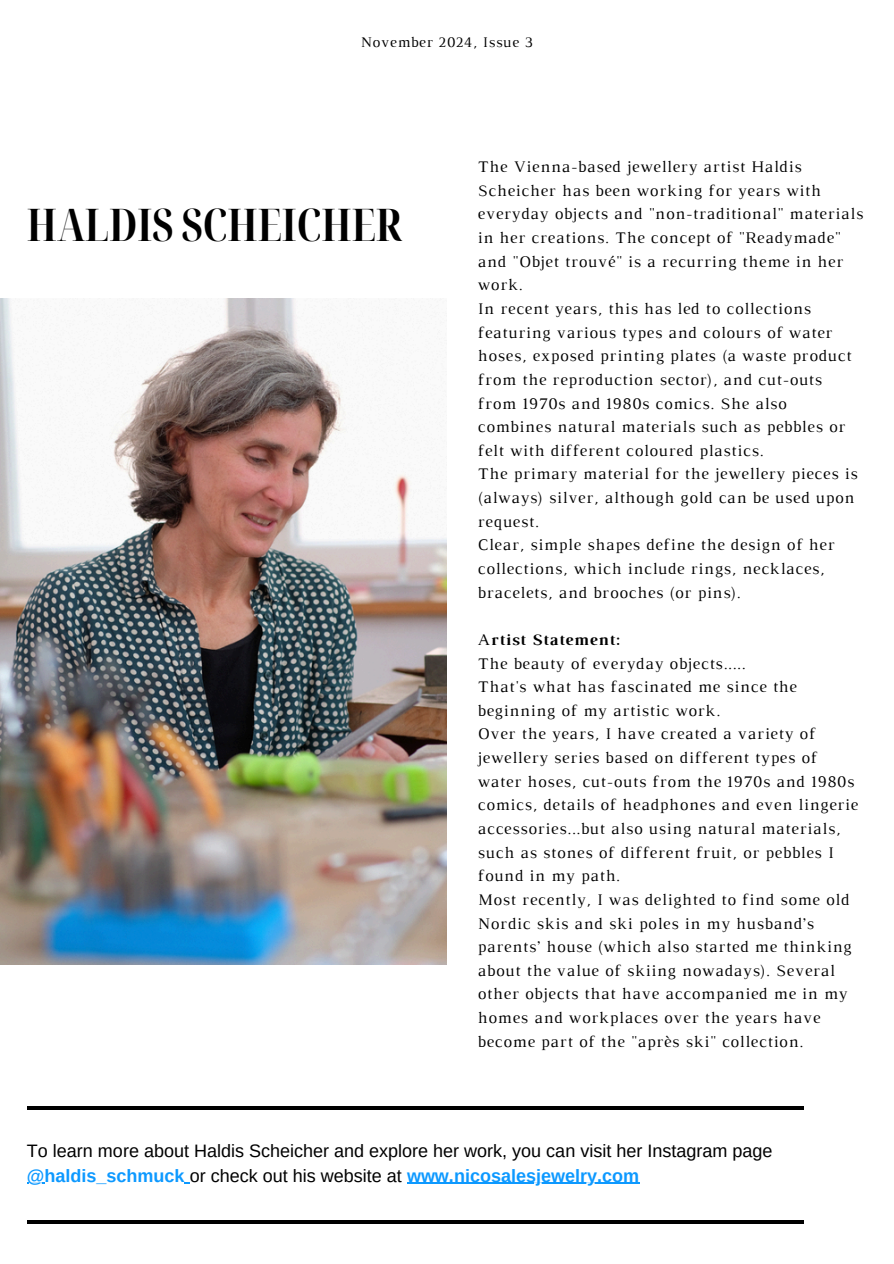
<style>
.page{position:relative;width:894px;height:1264px;background:#fff}
.page>*{position:absolute;margin:0;border:0;box-sizing:border-box;transform-origin:0 0}
.t1{font:700 extra-condensed 45px "Noto Serif Display";color:#000}
.t2{font:18px/24.8px "Arimo";color:#000}
.t3{font:16.5px/23.7px "Luthier";letter-spacing:.05em;color:#000}
.t4{font:15px "Luthier";letter-spacing:.05em;color:#000}
.s1{font-weight:700}
.s2{font-weight:700;color:#0d99ff}
</style>
<div class="page">
<svg style="left:27px;top:1182px;width:17px;height:1px"></svg>
<hr style="left:407px;top:1182px;width:47px;height:1px;background:#0d99ff">
<hr style="left:454px;top:1182px;width:185px;height:1px;background:#0d99ff">
<hr style="left:27px;top:1106px;width:776px;height:3px;background:#000">
<hr style="left:27px;top:1220px;width:776px;height:3px;background:#000">
<img style="left:0;top:298px;width:447px;height:666px">
<p class="t4" style="left:361px;top:37px;width:173px">November 2024, Issue 3</p>
<h2 class="t1" style="left:27px;top:193px;width:376px">HALDIS SCHEICHER</h2>
<h2 class="t3" style="left:477px;top:156px;width:387px">The Vienna-based jewellery artist Haldis Scheicher has been working for years with everyday objects and "non-traditional" materials in her creations. The concept of "Readymade" and "Objet trouvé" is a recurring theme in her work.<br>In recent years, this has led to collections featuring various types and colours of water hoses, exposed printing plates (a waste product from the reproduction sector), and cut-outs from 1970s and 1980s comics. She also combines natural materials such as pebbles or felt with different coloured plastics.<br>The primary material for the jewellery pieces is (always) silver, although gold can be used upon request.<br>Clear, simple shapes define the design of her collections, which include rings, necklaces, bracelets, and brooches (or pins).</h2>
<h1 class="t3" style="left:477px;top:629px;width:382px">A<span class="s1">rtist Statement:<br></span>The beauty of everyday objects.....<br>That's what has fascinated me since the beginning of my artistic work.<br>Over the years, I have created a variety of jewellery series based on different types of water hoses, cut-outs from the 1970s and 1980s comics, details of headphones and even lingerie accessories...but also using natural materials, such as stones of different fruit, or pebbles I found in my path.<br>Most recently, I was delighted to find some old Nordic skis and ski poles in my husband’s parents’ house (which also started me thinking about the value of skiing nowadays). Several other objects that have accompanied me in my homes and workplaces over the years have become part of the "après ski" collection.</h1>
<p class="t2" style="left:27px;top:1138px;width:746px">To learn more about Haldis Scheicher and explore her work, you can visit her Instagram page <span class="s2">@haldis_schmuck</span> or check out his website at <span class="s2">www.nicosalesjewelry.com</span></p>
</div>
